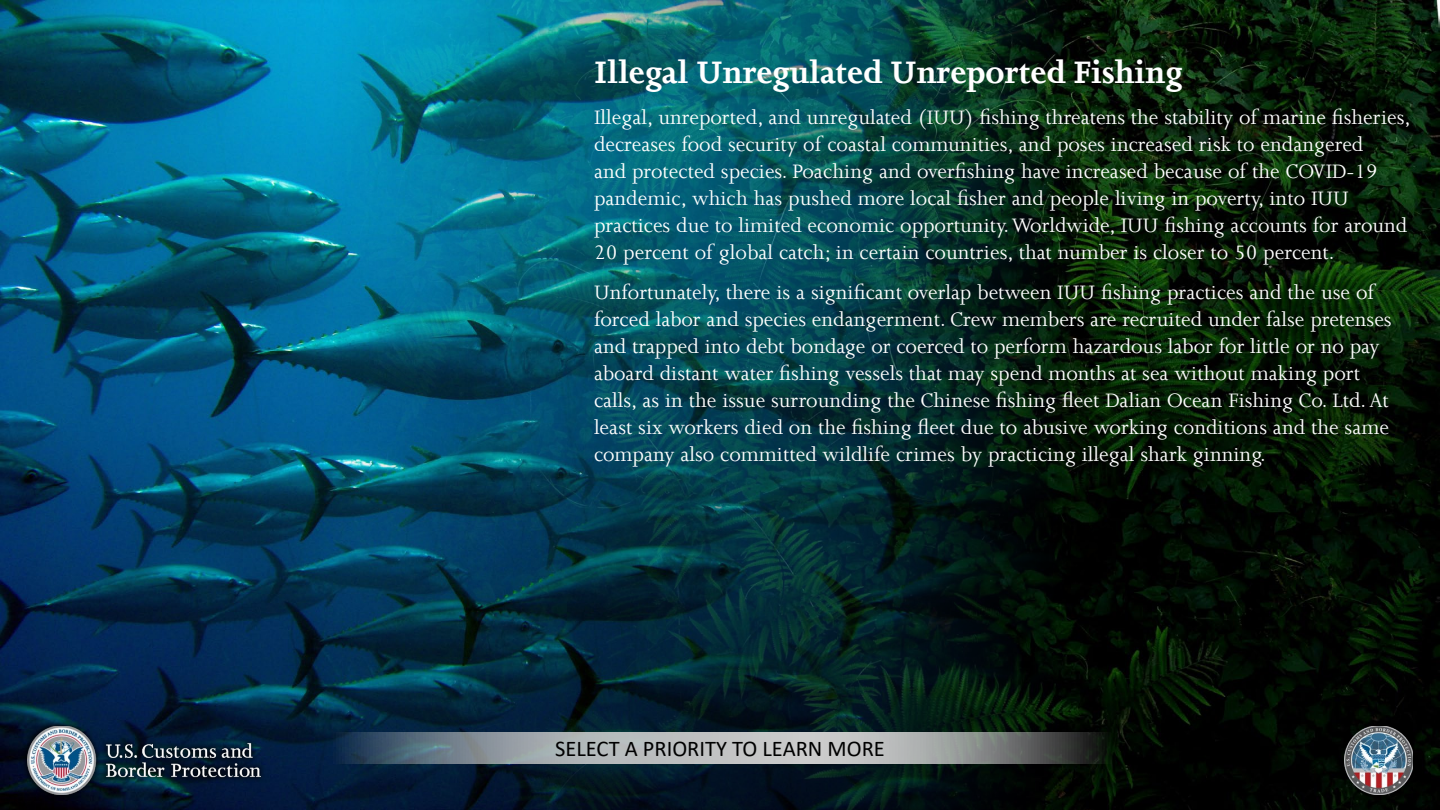
<style>
.page{position:relative;width:1440px;height:810px;background:#fff}
.page>*{position:absolute;margin:0;border:0;box-sizing:border-box;transform-origin:0 0}
.t1{font:700 36px "Joanna";color:#fff}
.t2{font:22.5px/27px "Joanna";color:#fff}
.t3{font:22.5px "Calibri";color:#000}
</style>
<div class="page">
<img style="left:1080px;top:0;width:360px;height:810px">
<img style="left:0;top:0;width:1080px;height:810px">
<svg style="left:20px;top:720px;width:246px;height:81px;background:#02122a"></svg>
<img style="left:27px;top:726px;width:234px;height:69px">
<img style="left:1344px;top:726px;width:69px;height:69px">
<svg style="left:28px;top:716px;width:88px;height:6px"></svg>
<svg style="left:152px;top:716px;width:129px;height:6px"></svg>
<svg style="left:294px;top:716px;width:129px;height:6px"></svg>
<div style="left:435px;top:716px;width:129px;height:6px;background:#031d35;border-radius:3px"></div>
<svg style="left:577px;top:716px;width:129px;height:6px"></svg>
<svg style="left:718px;top:716px;width:129px;height:6px"></svg>
<svg style="left:860px;top:716px;width:129px;height:6px"></svg>
<svg style="left:1001px;top:716px;width:129px;height:6px"></svg>
<svg style="left:1143px;top:716px;width:129px;height:6px"></svg>
<svg style="left:1284px;top:716px;width:129px;height:6px"></svg>
<svg style="left:326px;top:732px;width:788px;height:32px;background:#8c9397"></svg>
<h1 class="t1" style="left:594px;top:50px;width:590px">Illegal Unregulated Unreported Fishing</h1>
<p class="t2" style="left:594px;top:103px;width:818px">Illegal, unreported, and unregulated (IUU) fishing threatens the stability of marine fisheries, decreases food security of coastal communities, and poses increased risk to endangered<br>and protected species. Poaching and overfishing have increased because of the COVID-19 pandemic, which has pushed more local fisher and people living in poverty, into IUU practices due to limited economic opportunity. Worldwide, IUU fishing accounts for around 20 percent of global catch; in certain countries, that number is closer to 50 percent.</p>
<p class="t2" style="left:594px;top:278px;width:799px">Unfortunately, there is a significant overlap between IUU fishing practices and the use of forced labor and species endangerment. Crew members are recruited under false pretenses and trapped into debt bondage or coerced to perform hazardous labor for little or no pay aboard distant water fishing vessels that may spend months at sea without making port calls, as in the issue surrounding the Chinese fishing fleet Dalian Ocean Fishing Co. Ltd. At least six workers died on the fishing fleet due to abusive working conditions and the same company also committed wildlife crimes by practicing illegal shark ginning.</p>
<p class="t3" style="left:555px;top:733px;width:331px">SELECT A PRIORITY TO LEARN MORE</p>
</div>
